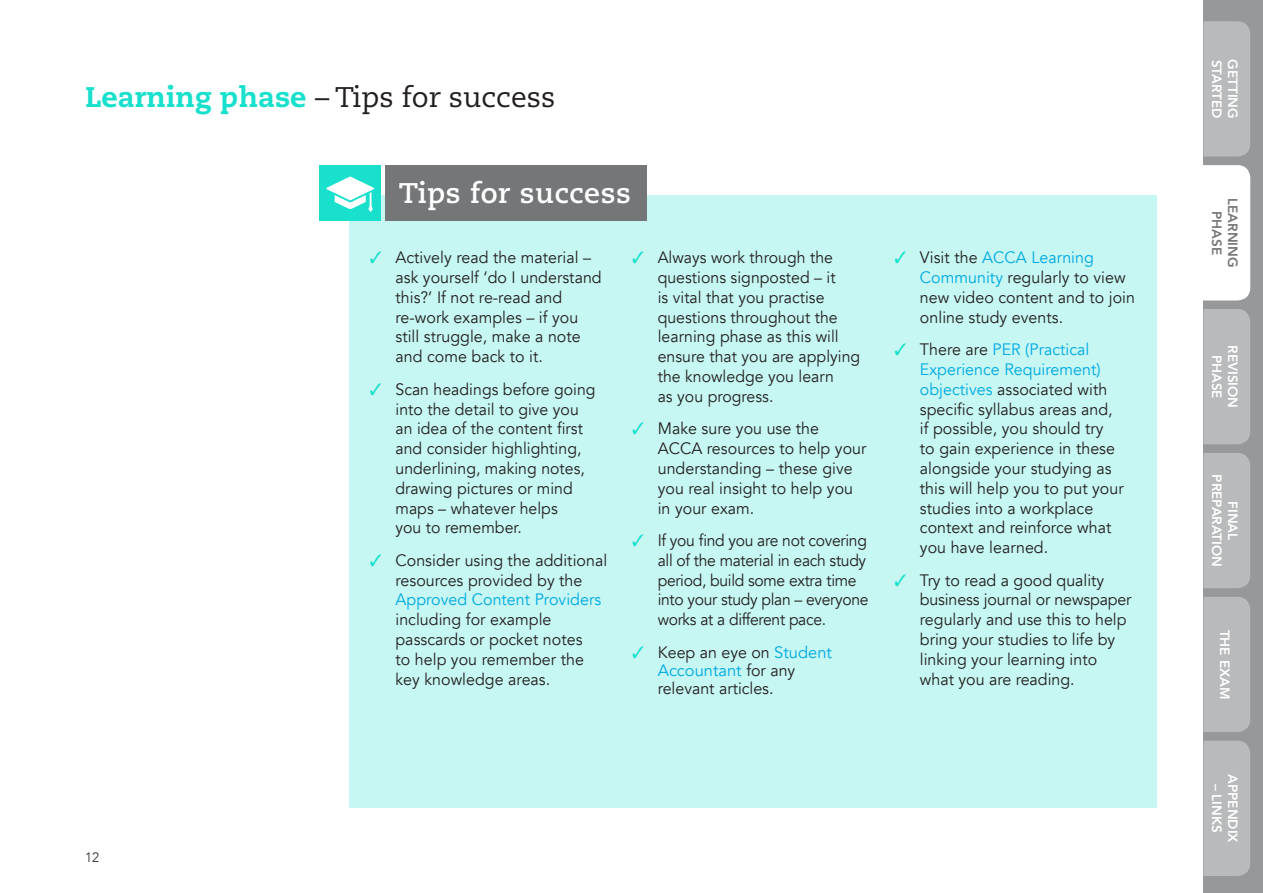
<style>
.page{position:relative;width:1263px;height:893px;background:#fff}
.page>*{position:absolute;margin:0;border:0;box-sizing:border-box;transform-origin:0 0}
.RUNNING_HEADER{font:28.35px "Caecilia";color:#231f20}
.STUDY_TIPS_HEADER{font:700 28.35px "Caecilia";letter-spacing:.02em;color:#fff}
.t1{font:16.5px/19.8px "Avenir";letter-spacing:.005em;color:#231f20}
.t2{font:16.5px/19.8px "Avenir";letter-spacing:.005em;color:#231f20;scale:.96 1}
.t3{font:16.5px/19.8px "Avenir";letter-spacing:-.02em;color:#231f20;scale:.95 1}
.t4{font:800 13.5px/16.2px "Avenir";color:#fff;text-align:center}
.t5{font:800 13.5px/16.2px "Avenir";color:#747678;text-align:center}
.t6{font:300 13.5px "Avenir";color:#231f20}
.s1{font-weight:800;color:#19e0cc}
.s2{color:#19e0cc}
.s3{color:#00a8e4}
</style>
<div class="page">
<div style="left:1203px;top:0;width:60px;height:893px;background:#97989a"></div>
<div style="left:1203px;top:21px;width:47px;height:136px;background:#b9babb"></div>
<div style="left:1203px;top:309px;width:47px;height:135px;background:#b9babb"></div>
<div style="left:1203px;top:453px;width:47px;height:135px;background:#b9babb"></div>
<div style="left:1203px;top:597px;width:47px;height:135px;background:#b9babb"></div>
<div style="left:1203px;top:741px;width:47px;height:135px;background:#b9babb"></div>
<div style="left:349px;top:196px;width:808px;height:612px;background:#c6f7f2"></div>
<div style="left:385px;top:166px;width:261px;height:55px;background:#747678"></div>
<div style="left:319px;top:166px;width:61px;height:55px;background:#19e0cc"></div>
<svg style="left:326px;top:176px;width:48px;height:36px"></svg>
<div style="left:1203px;top:165px;width:47px;height:135px;background:#fff"></div>
<p class="RUNNING_HEADER" style="left:85px;top:81px;width:472px"><span class="s1">Learning phase</span> – Tips for success</p>
<p class="STUDY_TIPS_HEADER" style="left:399px;top:176px;width:233px">Tips for success</p>
<p class="t1" style="left:395px;top:248px;width:208px;text-indent:-26px"><span class="s2">✓</span> Actively read the material – ask yourself ‘do I understand this?’ If not re-read and re‑work examples – if you still struggle, make a note and come back to it.</p>
<p class="t2" style="left:395px;top:379px;width:210px;text-indent:-26px"><span class="s2">✓</span> Scan headings before going into the detail to give you an idea of the content first and consider highlighting, underlining, making notes, drawing pictures or mind maps – whatever helps<br>you to remember.</p>
<p class="t1" style="left:395px;top:551px;width:213px;text-indent:-26px"><span class="s2">✓</span> Consider using the additional resources provided by the<br><span class="s3">Approved Content Providers </span>including for example passcards or pocket notes<br>to help you remember the key knowledge areas.</p>
<p class="t2" style="left:658px;top:248px;width:212px;text-indent:-26px"><span class="s2">✓</span> Always work through the questions signposted – it<br>is vital that you practise questions throughout the learning phase as this will ensure that you are applying the knowledge you learn<br>as you progress.</p>
<p class="t1" style="left:658px;top:419px;width:210px;text-indent:-26px"><span class="s2">✓</span> Make sure you use the<br>ACCA resources to help your understanding – these give you real insight to help you in your exam.</p>
<p class="t3" style="left:658px;top:531px;width:223px;text-indent:-26px"><span class="s2">✓</span> If you find you are not covering all of the material in each study period, build some extra time into your study plan – everyone works at a different pace.</p>
<p class="t1" style="left:658px;top:643px;width:176px;line-height:18px;text-indent:-26px"><span class="s2">✓</span> Keep an eye on <span class="s3">Student<br>Accountant</span> for any relevant articles.</p>
<p class="t1" style="left:920px;top:248px;width:217px;text-indent:-26px"><span class="s2">✓</span> Visit the <span class="s3">ACCA Learning<br>Community</span> regularly to view new video content and to join online study events.</p>
<p class="t1" style="left:920px;top:340px;width:205px;text-indent:-26px"><span class="s2">✓</span> There are <span class="s3">PER (Practical<br>Experience Requirement) objectives</span> associated with specific syllabus areas and, if possible, you should try<br>to gain experience in these alongside your studying as this will help you to put your studies into a workplace context and reinforce what you have learned.</p>
<p class="t1" style="left:920px;top:570px;width:213px;text-indent:-26px"><span class="s2">✓</span> Try to read a good quality business journal or newspaper regularly and use this to help bring your studies to life by linking your learning into what you are reading.</p>
<p class="t6" style="left:85px;top:849px;width:16px">12</p>
<p class="t4" style="left:1225px;top:60px;width:60px;rotate:90deg">STARTED</p>
<p class="t4" style="left:1241px;top:59px;width:61px;rotate:90deg">GETTING</p>
<p class="t5" style="left:1241px;top:198px;width:71px;rotate:90deg">LEARNING<br>PHASE</p>
<p class="t4" style="left:1241px;top:345px;width:65px;rotate:90deg">REVISION<br>PHASE</p>
<p class="t4" style="left:1241px;top:474px;width:94px;rotate:90deg">FINAL<br>PREPARATION</p>
<p class="t4" style="left:1233px;top:630px;width:71px;rotate:90deg">THE EXAM</p>
<p class="t4" style="left:1241px;top:774px;width:70px;rotate:90deg">APPENDIX</p>
<p class="t4" style="left:1225px;top:784px;width:51px;rotate:90deg">– LINKS</p>
</div>
